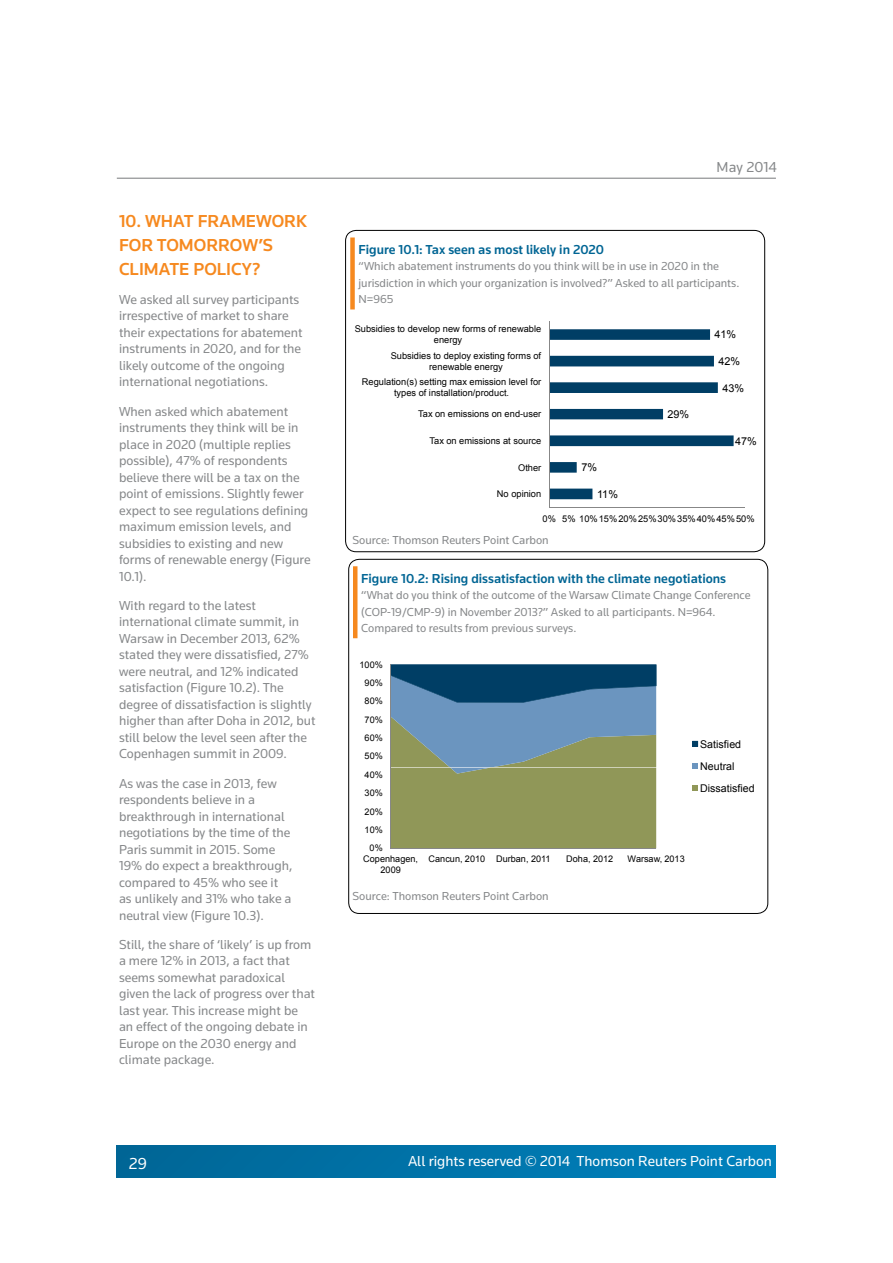
<style>
.page{position:relative;width:893px;height:1263px;background:#fff}
.page>*{position:absolute;margin:0;border:0;box-sizing:border-box;transform-origin:0 0}
.t1{font:500 18px/24px "Knowledge";color:#f6891f}
.t2{font:16.5px "Knowledge";color:#fff}
.t3{font:15px "Knowledge";color:#fff}
.t4{font:15px "Knowledge";letter-spacing:.005em;color:#86888a}
.t5{font:13.5px/16.5px "Knowledge";color:#86888a}
.t6{font:500 13.5px "Knowledge";color:#006594}
.t7{font:12px/16.5px "Knowledge";color:#86888a}
.t8{font:10.8px "Arial";color:#000}
.t9{font:10.65px/22.2px "Arial";color:#000}
.t10{font:9.3px/10.6px "Arial";letter-spacing:.005em;color:#000;text-align:center}
.t11{font:9.15px/10.5px "Arial";letter-spacing:.005em;color:#000;text-align:center}
</style>
<div class="page">
<div style="left:117px;top:1146px;width:659px;height:32px;background:linear-gradient(to right,#006696,#0082be)"></div>
<hr style="left:117px;top:178px;width:659px;height:1px;background:#86888a">
<div style="left:350px;top:237px;width:5px;height:72px;background:#f6891f"></div>
<div style="left:345px;top:230px;width:420px;height:322px;border:1px solid #000;border-radius:11px"></div>
<hr style="left:353px;top:566px;width:4px;height:72px;background:#f6891f">
<div style="left:349px;top:559px;width:419px;height:354px;border:1px solid #000;border-radius:11px"></div>
<hr style="left:549px;top:321px;width:1px;height:98px;background:#878787">
<svg style="left:550px;top:329px;width:184px;height:170px"></svg>
<hr style="left:549px;top:507px;width:196px;height:1px;background:#878787">
<hr style="left:549px;top:419px;width:1px;height:88px;background:#878787">
<hr style="left:390px;top:664px;width:1px;height:103px;background:#878787">
<svg style="left:692px;top:741px;width:6px;height:6px"></svg>
<svg style="left:391px;top:664px;width:265px;height:184px;background:#6e887a"></svg>
<hr style="left:390px;top:767px;width:1px;height:81px;background:#878787">
<hr style="left:391px;top:848px;width:265px;height:1px;background:#878787">
<svg style="left:692px;top:763px;width:6px;height:6px"></svg>
<svg style="left:692px;top:785px;width:6px;height:6px"></svg>
<h1 class="t1" style="left:119px;top:208px;width:190px">10. WHAT FRAMEWORK<br>FOR TOMORROW’S<br>CLIMATE POLICY?</h1>
<p class="t5" style="left:119px;top:291px;width:185px">We asked all survey participants irrespective of market to share their expectations for abatement instruments in 2020, and for the likely outcome of the ongoing international negotiations.</p>
<p class="t5" style="left:119px;top:403px;width:193px">When asked which abatement instruments they think will be in place in 2020 (multiple replies possible), 47% of respondents believe there will be a tax on the point of emissions. Slightly fewer expect to see regulations defining maximum emission levels, and subsidies to existing and new forms of renewable energy (Figure<br>10.1).</p>
<p class="t5" style="left:119px;top:597px;width:198px">With regard to the latest international climate summit, in<br>Warsaw in December 2013, 62% stated they were dissatisfied, 27% were neutral, and 12% indicated satisfaction (Figure 10.2). The degree of dissatisfaction is slightly higher than after Doha in 2012, but still below the level seen after the<br>Copenhagen summit in 2009.</p>
<p class="t5" style="left:119px;top:775px;width:175px">As was the case in 2013, few respondents believe in a breakthrough in international negotiations by the time of the<br>Paris summit in 2015. Some<br>19% do expect a breakthrough, compared to 45% who see it as unlikely and 31% who take a neutral view (Figure 10.3).</p>
<p class="t5" style="left:119px;top:936px;width:198px">Still, the share of ‘likely’ is up from a mere 12% in 2013, a fact that seems somewhat paradoxical given the lack of progress over that last year. This increase might be an effect of the ongoing debate in<br>Europe on the 2030 energy and climate package.</p>
<p class="t4" style="left:717px;top:158px;width:62px">May 2014</p>
<p class="t6" style="left:358px;top:241px;width:247px">Figure 10.1: Tax seen as most likely in 2020</p>
<p class="t7" style="left:358px;top:258px;width:382px">“Which abatement instruments do you think will be in use in 2020 in the jurisdiction in which your organization is involved?” Asked to all participants.<br>N=965</p>
<p class="t10" style="left:355px;top:324px;width:188px">Subsidies to develop new forms of renewable energy</p>
<p class="t8" style="left:715px;top:328px;width:23px">41%</p>
<p class="t10" style="left:391px;top:350px;width:152px">Subsidies to deploy existing forms of renewable energy</p>
<p class="t8" style="left:718px;top:354px;width:23px">42%</p>
<p class="t10" style="left:362px;top:377px;width:181px">Regulation(s) setting max emission level for types of installation/product.</p>
<p class="t8" style="left:722px;top:381px;width:23px">43%</p>
<p class="t10" style="left:418px;top:409px;width:125px">Tax on emissions on end-user</p>
<p class="t8" style="left:668px;top:407px;width:23px">29%</p>
<p class="t10" style="left:429px;top:435px;width:113px">Tax on emissions at source</p>
<p class="t8" style="left:735px;top:434px;width:23px">47%</p>
<p class="t10" style="left:518px;top:462px;width:25px">Other</p>
<p class="t8" style="left:581px;top:460px;width:17px">7%</p>
<p class="t10" style="left:497px;top:488px;width:46px">No opinion</p>
<p class="t8" style="left:597px;top:487px;width:22px">11%</p>
<p class="t10" style="left:543px;top:513px;width:214px">0% 5% 10%15%20%25%30%35%40%45%50%</p>
<p class="t7" style="left:352px;top:532px;width:198px">Source: Thomson Reuters Point Carbon</p>
<p class="t6" style="left:361px;top:570px;width:366px">Figure 10.2: Rising dissatisfaction with the climate negotiations</p>
<p class="t7" style="left:361px;top:587px;width:391px">“What do you think of the outcome of the Warsaw Climate Change Conference (COP-19/CMP-9) in November 2013?” Asked to all participants. N=964.<br>Compared to results from previous surveys.</p>
<p class="t11" style="left:359px;top:659px;width:25px">100%</p>
<p class="t11" style="left:365px;top:677px;width:20px">90%</p>
<p class="t11" style="left:365px;top:696px;width:20px">80%</p>
<p class="t11" style="left:365px;top:714px;width:20px">70%</p>
<p class="t11" style="left:365px;top:733px;width:20px">60%</p>
<p class="t11" style="left:365px;top:751px;width:20px">50%</p>
<p class="t11" style="left:365px;top:769px;width:20px">40%</p>
<p class="t11" style="left:365px;top:788px;width:20px">30%</p>
<p class="t11" style="left:365px;top:806px;width:20px">20%</p>
<p class="t11" style="left:365px;top:824px;width:20px">10%</p>
<p class="t11" style="left:370px;top:843px;width:15px">0%</p>
<p class="t11" style="left:363px;top:854px;width:56px">Copenhagen,<br>2009</p>
<p class="t11" style="left:429px;top:854px;width:124px">Cancun, 2010 Durban, 2011</p>
<p class="t11" style="left:566px;top:854px;width:49px">Doha, 2012</p>
<p class="t11" style="left:627px;top:854px;width:59px">Warsaw, 2013</p>
<p class="t7" style="left:352px;top:888px;width:198px">Source: Thomson Reuters Point Carbon</p>
<p class="t9" style="left:700px;top:733px;width:42px">Satisfied</p>
<p class="t9" style="left:700px;top:755px;width:56px">Neutral<br>Dissatisfied</p>
<p class="t2" style="left:129px;top:1153px;width:20px">29</p>
<p class="t3" style="left:408px;top:1151px;width:365px">All rights reserved © 2014 Thomson Reuters Point Carbon</p>
</div>
